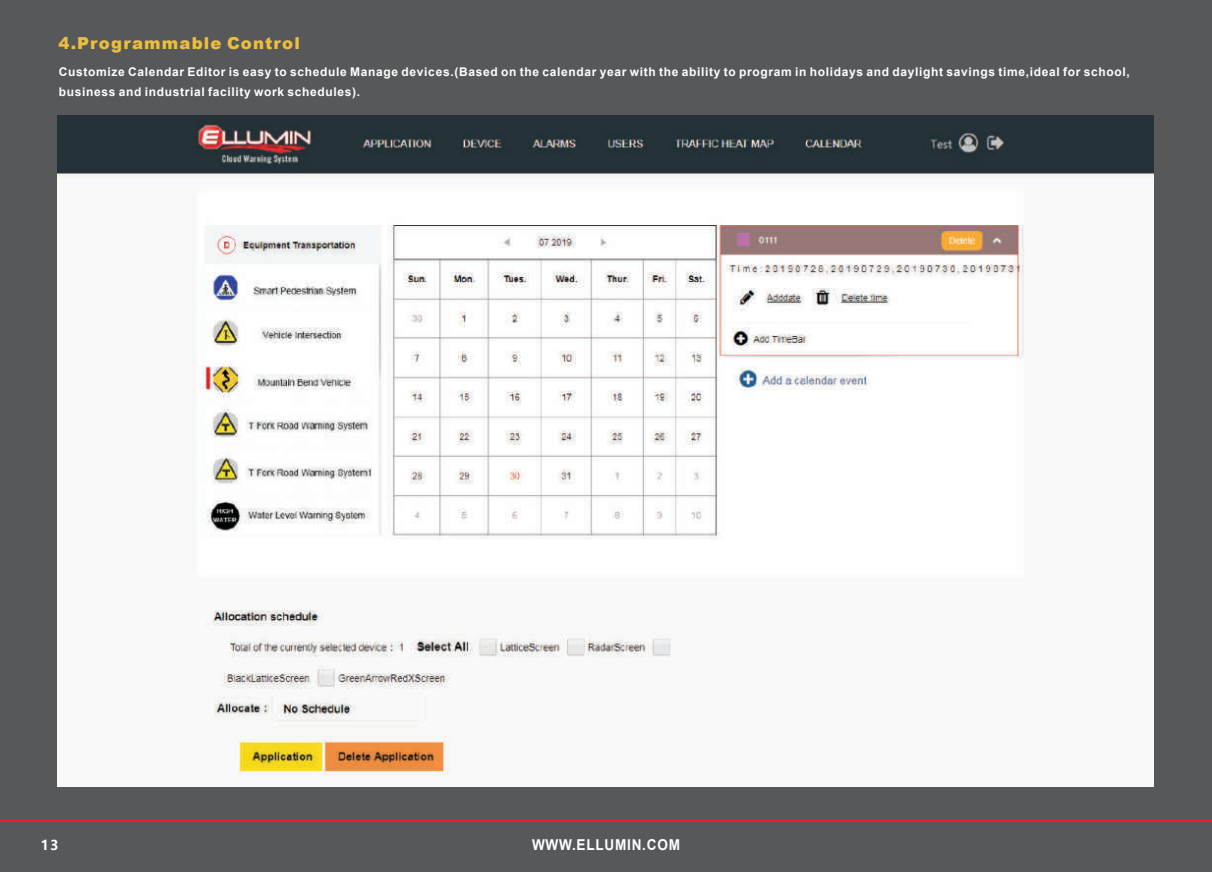
<style>
.page{position:relative;width:1212px;height:872px;background:#57585a}
.page>*{position:absolute;margin:0;border:0;box-sizing:border-box;transform-origin:0 0}
.t1{font:italic 900 16.5px "Arial";letter-spacing:.065em;color:#edbd3c}
.t2{font:700 15px "Arial";letter-spacing:.055em;color:#fff;scale:.91 1}
.t3{font:700 13.5px "Microsoft Ya Hei";color:#fff}
.t4{font:700 12px/20.4px "Arial";letter-spacing:.055em;color:#fff}
</style>
<div class="page">
<hr style="left:0;top:819px;width:1212px;height:2px;background:#ee1d23">
<img style="left:57px;top:115px;width:1096px;height:672px">
<h1 class="t1" style="left:59px;top:31px;width:243px">4.Programmable Control</h1>
<p class="t4" style="left:59px;top:62px;width:1072px">Customize Calendar Editor is easy to schedule Manage devices.(Based on the calendar year with the ability to program in holidays and daylight savings time,ideal for school, business and industrial facility work schedules).</p>
<p class="t3" style="left:41px;top:835px;width:19px">13</p>
<p class="t2" style="left:532px;top:833px;width:164px">WWW.ELLUMIN.COM</p>
</div>
